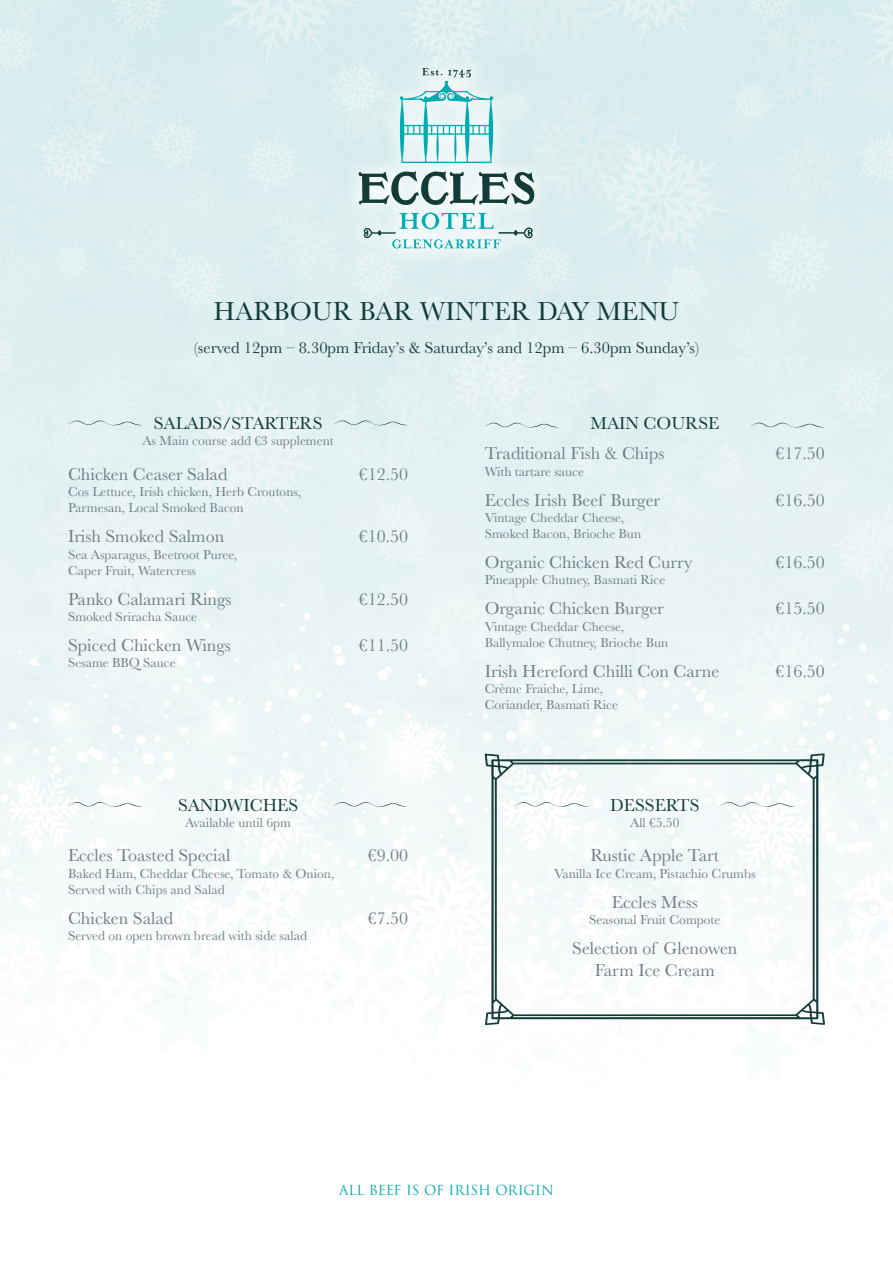
<style>
.page{position:relative;width:893px;height:1263px;background:#fff}
.page>*{position:absolute;margin:0;border:0;box-sizing:border-box;transform-origin:0 0}
.t1{font:27px "Baskerville";color:#133c39}
.t2{font:18px/21.6px "Baskerville";color:#6e7d85;text-align:center}
.t3{font:18px "Baskerville";color:#133c39}
.t4{font:16.5px "Baskerville";color:#133c39}
.t5{font:13.5px/16.2px "Baskerville";color:#6e7d85}
.t6{font:13.5px "Trajan Pro 3";letter-spacing:-.005em;color:#00acb0}
</style>
<div class="page">
<svg style="left:68px;top:420px;width:75px;height:5px"></svg>
<svg style="left:334px;top:420px;width:74px;height:5px"></svg>
<svg style="left:68px;top:802px;width:75px;height:5px"></svg>
<svg style="left:334px;top:802px;width:74px;height:5px"></svg>
<svg style="left:485px;top:423px;width:74px;height:4px"></svg>
<svg style="left:750px;top:423px;width:75px;height:4px"></svg>
<svg style="left:485px;top:753px;width:340px;height:272px;fill:#f6fafa"></svg>
<svg style="left:340px;top:49px;width:214px;height:219px;background:#ddeeef"></svg>
<svg style="left:364px;top:212px;width:169px;height:37px"></svg>
<svg style="left:359px;top:171px;width:176px;height:34px"></svg>
<svg style="left:400px;top:68px;width:93px;height:95px;background:#b8e3e4"></svg>
<h1 class="t1" style="left:214px;top:294px;width:467px">HARBOUR BAR WINTER DAY MENU</h1>
<p class="t4" style="left:194px;top:337px;width:506px">(served 12pm – 8.30pm Friday’s &amp; Saturday’s and 12pm – 6.30pm Sunday’s)</p>
<h2 class="t3" style="left:154px;top:412px;width:170px">SALADS/STARTERS</h2>
<p class="t5" style="left:142px;top:433px;width:193px">As Main course add €3 supplement</p>
<h2 class="t2" style="left:68px;top:463px;width:161px">Chicken Ceaser Salad</h2>
<h2 class="t2" style="left:359px;top:463px;width:51px">€12.50</h2>
<p class="t5" style="left:68px;top:484px;width:235px">Cos Lettuce, Irish chicken, Herb Croutons,<br>Parmesan, Local Smoked Bacon</p>
<h2 class="t2" style="left:68px;top:526px;width:158px">Irish Smoked Salmon</h2>
<h2 class="t2" style="left:359px;top:526px;width:51px">€10.50</h2>
<p class="t5" style="left:68px;top:546px;width:171px">Sea Asparagus, Beetroot Puree,<br>Caper Fruit, Watercress</p>
<h2 class="t2" style="left:68px;top:588px;width:165px">Panko Calamari Rings</h2>
<h2 class="t2" style="left:359px;top:588px;width:51px">€12.50</h2>
<p class="t5" style="left:68px;top:609px;width:131px">Smoked Sriracha Sauce</p>
<h2 class="t2" style="left:68px;top:635px;width:164px">Spiced Chicken Wings</h2>
<h2 class="t2" style="left:359px;top:635px;width:51px">€11.50</h2>
<p class="t5" style="left:68px;top:655px;width:109px">Sesame BBQ Sauce</p>
<h2 class="t3" style="left:178px;top:793px;width:122px">SANDWICHES</h2>
<p class="t5" style="left:185px;top:815px;width:107px">Available until 6pm</p>
<h2 class="t2" style="left:68px;top:845px;width:164px">Eccles Toasted Special</h2>
<h2 class="t2" style="left:368px;top:845px;width:42px">€9.00</h2>
<p class="t5" style="left:68px;top:865px;width:268px">Baked Ham, Cheddar Cheese, Tomato &amp; Onion,<br>Served with Chips and Salad</p>
<h2 class="t2" style="left:68px;top:907px;width:107px">Chicken Salad</h2>
<h2 class="t2" style="left:368px;top:907px;width:42px">€7.50</h2>
<p class="t5" style="left:68px;top:928px;width:241px">Served on open brown bread with side salad</p>
<h2 class="t3" style="left:590px;top:412px;width:131px">MAIN COURSE</h2>
<h2 class="t2" style="left:485px;top:443px;width:181px">Traditional Fish &amp; Chips</h2>
<h2 class="t2" style="left:776px;top:443px;width:51px">€17.50</h2>
<p class="t5" style="left:485px;top:463px;width:101px">With tartare sauce</p>
<h2 class="t2" style="left:485px;top:489px;width:177px">Eccles Irish Beef Burger</h2>
<h2 class="t2" style="left:776px;top:489px;width:51px">€16.50</h2>
<p class="t5" style="left:485px;top:510px;width:158px">Vintage Cheddar Cheese,<br>Smoked Bacon, Brioche Bun</p>
<h2 class="t2" style="left:485px;top:552px;width:209px">Organic Chicken Red Curry</h2>
<h2 class="t2" style="left:776px;top:552px;width:51px">€16.50</h2>
<p class="t5" style="left:485px;top:572px;width:182px">Pineapple Chutney, Basmati Rice</p>
<h2 class="t2" style="left:485px;top:598px;width:181px">Organic Chicken Burger</h2>
<h2 class="t2" style="left:776px;top:598px;width:51px">€15.50</h2>
<p class="t5" style="left:485px;top:618px;width:185px">Vintage Cheddar Cheese,<br>Ballymaloe Chutney, Brioche Bun</p>
<h2 class="t2" style="left:485px;top:661px;width:236px">Irish Hereford Chilli Con Carne</h2>
<h2 class="t2" style="left:776px;top:661px;width:51px">€16.50</h2>
<p class="t5" style="left:485px;top:681px;width:135px">Crème Fraiche, Lime,<br>Coriander, Basmati Rice</p>
<h2 class="t3" style="left:610px;top:793px;width:91px">DESSERTS</h2>
<p class="t5" style="left:630px;top:815px;width:51px">All €5.50</p>
<h2 class="t2" style="left:591px;top:845px;width:130px">Rustic Apple Tart</h2>
<p class="t5" style="left:554px;top:865px;width:203px">Vanilla Ice Cream, Pistachio Crumbs</p>
<h2 class="t2" style="left:612px;top:891px;width:87px">Eccles Mess</h2>
<p class="t5" style="left:589px;top:911px;width:133px">Seasonal Fruit Compote</p>
<h2 class="t2" style="left:572px;top:937px;width:167px">Selection of Glenowen<br>Farm Ice Cream</h2>
<p class="t6" style="left:339px;top:1181px;width:216px">ALL BEEF IS OF IRISH ORIGIN</p>
</div>
